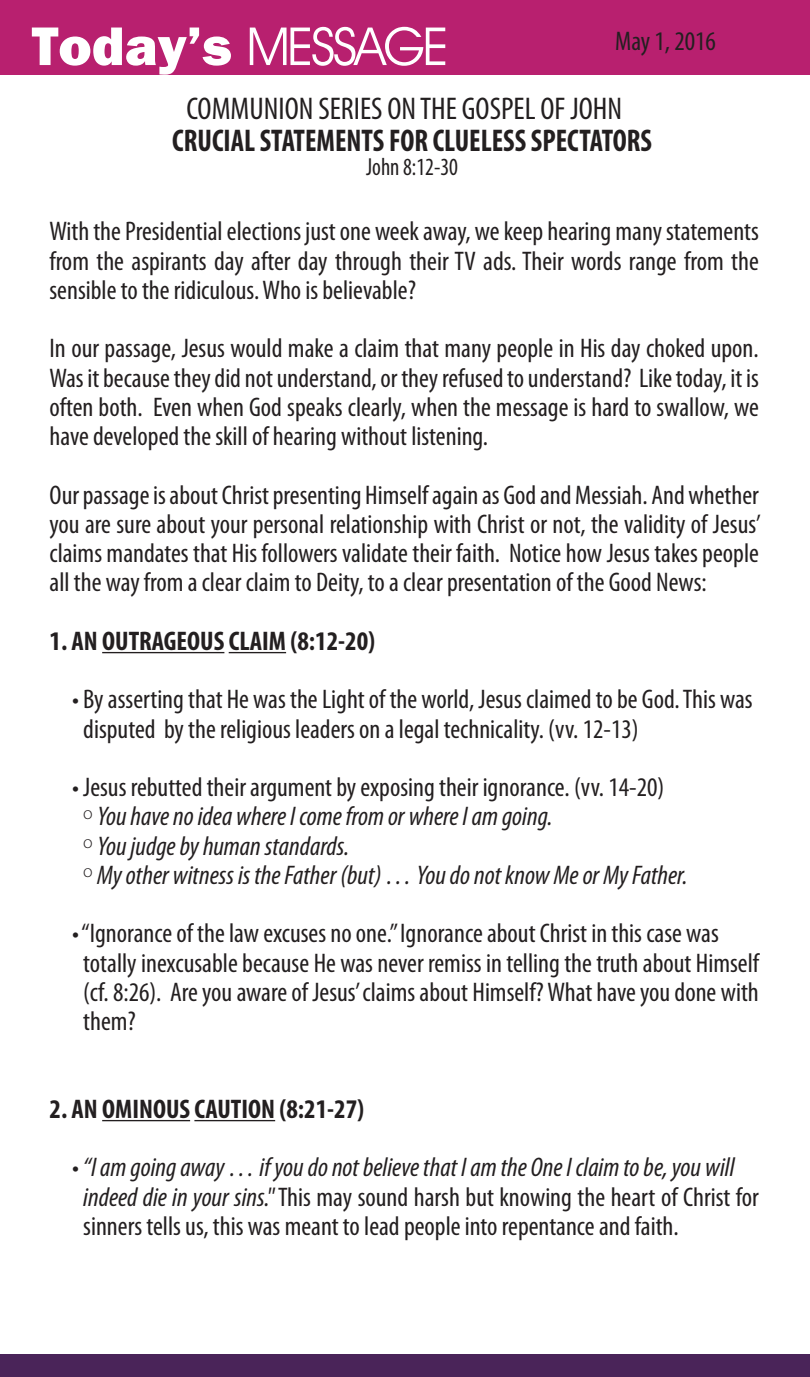
<style>
.page{position:relative;width:810px;height:1377px;background:#fff}
.page>*{position:absolute;margin:0;border:0;box-sizing:border-box;transform-origin:0 0}
.t1{font:800 56.25px "Franklin Gothic";color:#fff}
.t2{font:700 condensed 31.5px "Myriad Pro";color:#231f20;scale:.92 1}
.t3{font:condensed 31.5px "Myriad Pro";color:#231f20}
.t4{font:condensed 27px/29.2px "Myriad Pro";color:#231f20;text-align:justify}
.t5{font:italic condensed 27px/29.2px "Myriad Pro";color:#231f20}
.t6{font:700 condensed 27px "Myriad Pro";color:#231f20}
.t7{font:condensed 24.75px "Myriad Pro";color:#231f20;scale:.92 1}
.s1{font-family:"Avant Garde IT Cby BT";font-weight:400;font-size:52.65px}
.s2{font-style:normal}
.s3{font-style:italic}
</style>
<div class="page">
<div style="left:0;top:0;width:810px;height:75px;background:#b8206f"></div>
<div style="left:0;top:1354px;width:810px;height:23px;background:#4a2459"></div>
<hr style="left:102px;top:652px;width:122px;height:1px;background:#231f20">
<hr style="left:229px;top:652px;width:57px;height:1px;background:#231f20">
<hr style="left:102px;top:1120px;width:88px;height:1px;background:#231f20">
<hr style="left:194px;top:1120px;width:81px;height:1px;background:#231f20">
<h1 class="t1" style="left:32px;top:10px;width:418px">Today’s <span class="s1">MESSAGE</span></h1>
<p class="t4" style="left:615px;top:26px;width:102px">May 1, 2016</p>
<p class="t3" style="left:186px;top:90px;width:437px">COMMUNION SERIES ON THE GOSPEL OF JOHN</p>
<p class="t2" style="left:172px;top:120px;width:523px">CRUCIAL STATEMENTS FOR CLUELESS SPECTATORS</p>
<p class="t7" style="left:366px;top:152px;width:101px">John 8:12-30</p>
<p class="t4" style="left:50px;top:217px;width:711px">With the Presidential elections just one week away, we keep hearing many statements from the aspirants day after day through their TV ads. Their words range from the sensible to the ridiculous. Who is believable?</p>
<p class="t4" style="left:50px;top:334px;width:711px">In our passage, Jesus would make a claim that many people in His day choked upon.<br>Was it because they did not understand, or they refused to understand? Like today, it is often both. Even when God speaks clearly, when the message is hard to swallow, we have developed the skill of hearing without listening.</p>
<p class="t4" style="left:50px;top:480px;width:713px">Our passage is about Christ presenting Himself again as God and Messiah. And whether you are sure about your personal relationship with Christ or not, the validity of Jesus’ claims mandates that His followers validate their faith. Notice how Jesus takes people all the way from a clear claim to Deity, to a clear presentation of the Good News:</p>
<p class="t6" style="left:50px;top:624px;width:327px">1. AN OUTRAGEOUS CLAIM (8:12-20)</p>
<p class="t4" style="left:83px;top:685px;width:671px;text-indent:-11px">• By asserting that He was the Light of the world, Jesus claimed to be God. This was disputed by the religious leaders on a legal technicality. (vv. 12-13)</p>
<p class="t5" style="left:83px;top:772px;width:606px;text-indent:-11px"><span class="s2">• Jesus rebutted their argument by exposing their ignorance. (vv. 14-20)<br></span><sup>o</sup> You have no idea where I come from or where I am going.<br><sup>o</sup> You judge by human standards.<br><sup>o</sup> My other witness is the Father (but) … You do not know Me or My Father.</p>
<p class="t4" style="left:83px;top:919px;width:677px;text-align:left;text-indent:-11px">• “Ignorance of the law excuses no one.” Ignorance about Christ in this case was totally inexcusable because He was never remiss in telling the truth about Himself (cf. 8:26). Are you aware of Jesus’ claims about Himself? What have you done with them?</p>
<p class="t6" style="left:50px;top:1092px;width:316px">2. AN OMINOUS CAUTION (8:21-27)</p>
<p class="t4" style="left:83px;top:1153px;width:677px;text-align:left;text-indent:-11px">• <span class="s3">“I am going away … if you do not believe that I am the One I claim to be, you will indeed die in your sins."</span> This may sound harsh but knowing the heart of Christ for sinners tells us, this was meant to lead people into repentance and faith.</p>
</div>
